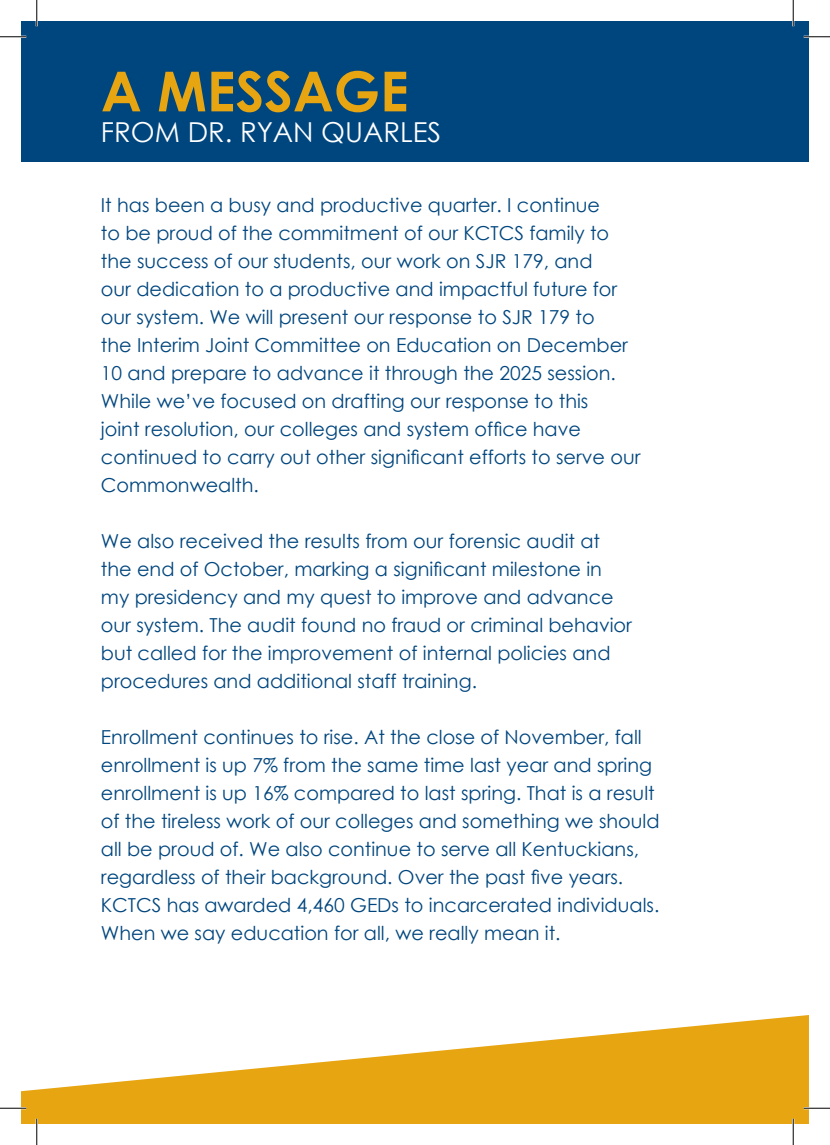
<style>
.page{position:relative;width:830px;height:1145px;background:#fff}
.page>*{position:absolute;margin:0;border:0;box-sizing:border-box;transform-origin:0 0}
.t1{font:700 55.12px "Century Gothic";color:#e7a512}
.t2{font:27.47px "Century Gothic";color:#fff}
.t3{font:19.25px/28px "Century Gothic";color:#00467e}
</style>
<div class="page">
<svg style="left:21px;top:1015px;width:787px;height:109px;fill:#e7a512"></svg>
<div style="left:21px;top:21px;width:787px;height:141px;background:#00467e"></div>
<hr style="left:0;top:36px;width:26px;height:2px;background:#fff">
<hr style="left:803px;top:36px;width:27px;height:2px;background:#fff">
<hr style="left:0;top:1107px;width:26px;height:2px;background:#fff">
<hr style="left:803px;top:1107px;width:27px;height:2px;background:#fff">
<hr style="left:36px;top:0;width:2px;height:26px;background:#fff">
<hr style="left:36px;top:1118px;width:2px;height:26px;background:#fff">
<hr style="left:792px;top:0;width:2px;height:26px;background:#fff">
<hr style="left:792px;top:1118px;width:2px;height:26px;background:#fff">
<svg style="left:0;top:36px;width:26px;height:1px"></svg>
<svg style="left:803px;top:36px;width:27px;height:1px"></svg>
<svg style="left:0;top:1107px;width:26px;height:1px"></svg>
<svg style="left:803px;top:1107px;width:27px;height:1px"></svg>
<svg style="left:36px;top:0;width:1px;height:26px"></svg>
<svg style="left:36px;top:1118px;width:1px;height:26px"></svg>
<svg style="left:792px;top:0;width:1px;height:26px"></svg>
<svg style="left:792px;top:1118px;width:1px;height:26px"></svg>
<p class="t1" style="left:101px;top:57px;width:309px">A MESSAGE</p>
<p class="t2" style="left:101px;top:113px;width:342px">FROM DR. RYAN QUARLES</p>
<p class="t3" style="left:101px;top:190px;width:541px">It has been a busy and productive quarter. I continue<br>to be proud of the commitment of our KCTCS family to the success of our students, our work on SJR 179, and<br>our dedication to a productive and impactful future for our system. We will present our response to SJR 179 to<br>the Interim Joint Committee on Education on December 10 and prepare to advance it through the 2025 session.<br>While we’ve focused on drafting our response to this<br>joint resolution, our colleges and system office have continued to carry out other significant efforts to serve our Commonwealth.</p>
<p class="t3" style="left:101px;top:526px;width:532px">We also received the results from our forensic audit at the end of October, marking a significant milestone in my presidency and my quest to improve and advance our system. The audit found no fraud or criminal behavior but called for the improvement of internal policies and procedures and additional staff training.</p>
<p class="t3" style="left:101px;top:722px;width:560px">Enrollment continues to rise. At the close of November, fall enrollment is up 7% from the same time last year and spring enrollment is up 16% compared to last spring. That is a result of the tireless work of our colleges and something we should all be proud of. We also continue to serve all Kentuckians, regardless of their background. Over the past five years.<br>KCTCS has awarded 4,460 GEDs to incarcerated individuals.<br>When we say education for all, we really mean it.</p>
</div>
